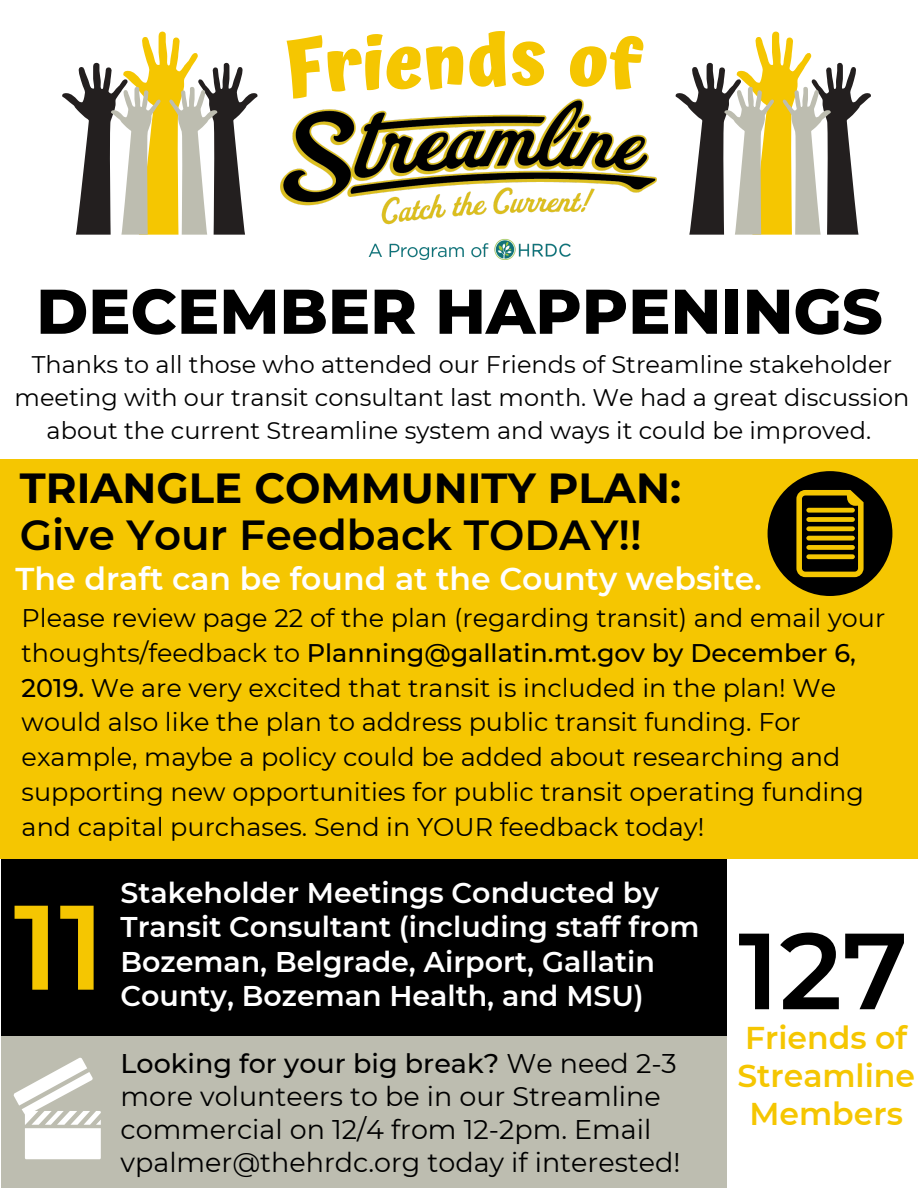
<style>
.page{position:relative;width:918px;height:1188px;background:#fff}
.page>*{position:absolute;margin:0;border:0;box-sizing:border-box;transform-origin:0 0}
.t1{font:600 120px "Montserrat";color:#f5c601}
.t2{font:600 108px "Montserrat";color:#000}
.t3{font:700 72.6px "Atma";color:#f5c601}
.t4{font:800 63px "Montserrat";color:#000}
.t5{font:600 42px "Montserrat";color:#000}
.t6{font:700 42px "Montserrat";color:#000}
.t7{font:600 31.5px "Montserrat";color:#fff}
.t8{font:600 31.5px/38.1px "Montserrat";color:#f5c601;text-align:center}
.t9{font:600 28.5px/34.5px "Montserrat";color:#fff}
.t10{font:27px/32.8px "Montserrat";color:#000}
.t11{font:25.5px/34.7px "Montserrat";color:#000}
.t12{font:24px/33.2px "Montserrat";color:#000;text-align:center}
.s1{font-weight:500}
</style>
<div class="page">
<img style="left:280px;top:98px;width:377px;height:162px">
<svg style="left:62px;top:31px;width:196px;height:204px"></svg>
<div style="left:0;top:460px;width:918px;height:399px;background:#f5c601"></div>
<svg style="left:675px;top:31px;width:196px;height:204px"></svg>
<div style="left:1px;top:1010px;width:725px;height:178px;background:#bdbdb0"></div>
<div style="left:1px;top:859px;width:726px;height:177px;background:#000"></div>
<svg style="left:13px;top:1058px;width:88px;height:101px"></svg>
<svg style="left:768px;top:471px;width:124px;height:125px"></svg>
<h3 class="t3" style="left:282px;top:25px;width:264px;rotate:-2deg">Friends</h3>
<h3 class="t4" style="left:36px;top:273px;width:848px">DECEMBER HAPPENINGS</h3>
<p class="t12" style="left:15px;top:347px;width:896px">Thanks to all those who attended our Friends of Streamline stakeholder meeting with our transit consultant last month. We had a great discussion about the current Streamline system and ways it could be improved.</p>
<h3 class="t6" style="left:20px;top:462px;width:663px">TRIANGLE COMMUNITY PLAN:</h3>
<h3 class="t5" style="left:20px;top:509px;width:623px">Give Your Feedback TODAY!!</h3>
<p class="t7" style="left:16px;top:559px;width:748px">The draft can be found at the County website.</p>
<p class="t11" style="left:22px;top:601px;width:865px">Please review page 22 of the plan (regarding transit) and email your thoughts/feedback to <span class="s1">Planning@gallatin.mt.gov by December 6, 2019.</span> We are very excited that transit is included in the plan! We would also like the plan to address public transit funding. For example, maybe a policy could be added about researching and supporting new opportunities for public transit operating funding and capital purchases. Send in YOUR feedback today!</p>
<h1 class="t1" style="left:14px;top:874px;width:93px">11</h1>
<p class="t9" style="left:121px;top:875px;width:580px">Stakeholder Meetings Conducted by Transit Consultant (including staff from Bozeman, Belgrade, Airport, Gallatin County, Bozeman Health, and MSU)</p>
<p class="t10" style="left:121px;top:1047px;width:561px"><span class="s1">Looking for your big break?</span> We need 2-3 more volunteers to be in our Streamline commercial on 12/4 from 12-2pm. Email vpalmer@thehrdc.org today if interested!</p>
<h2 class="t2" style="left:738px;top:905px;width:171px">127</h2>
<p class="t8" style="left:737px;top:1019px;width:179px">Friends of<br>Streamline<br>Members</p>
</div>
